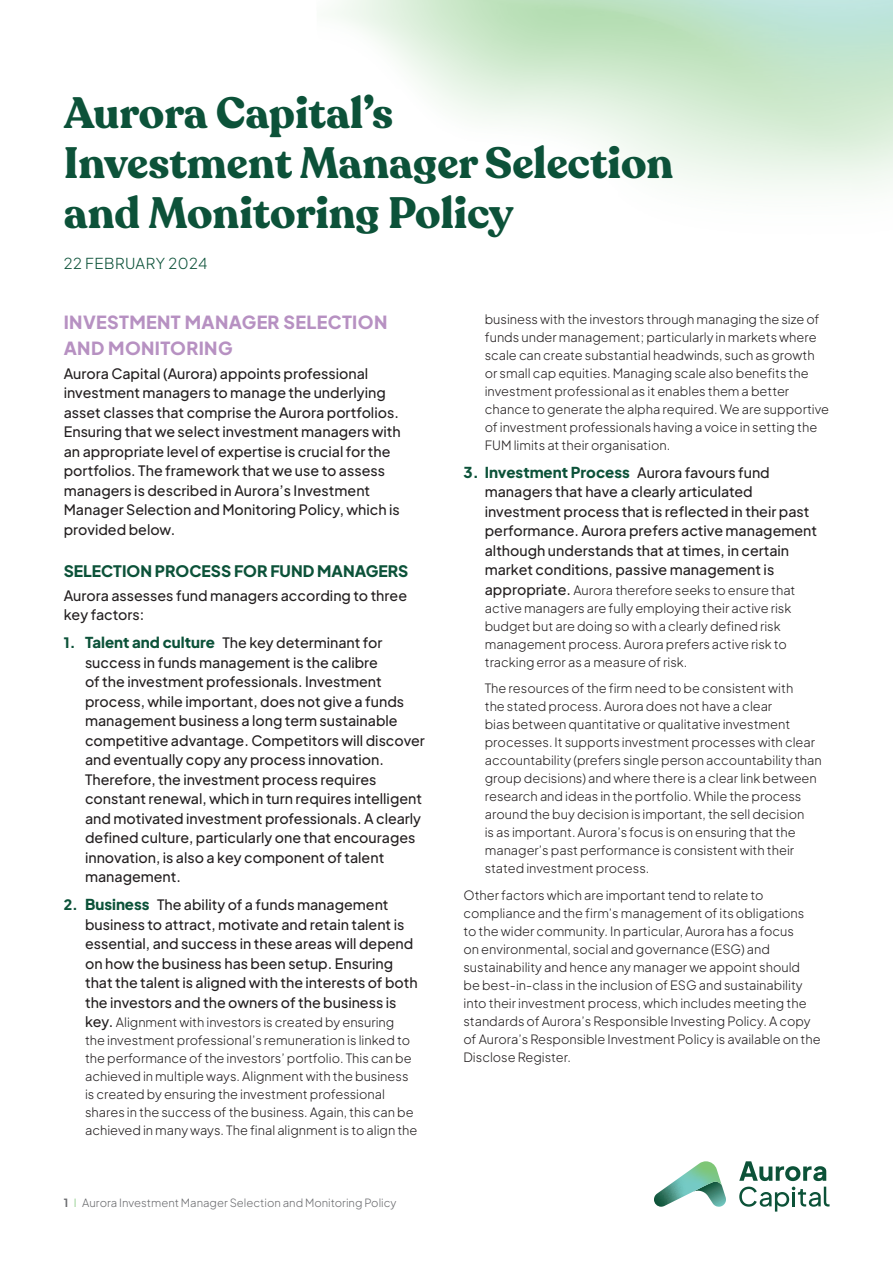
<style>
.page{position:relative;width:893px;height:1263px;background:#fff}
.page>*{position:absolute;margin:0;border:0;box-sizing:border-box;transform-origin:0 0}
.t1{font:700 43.5px/49.8px "Recoleta";color:#0c5239}
.t2{font:800 18px/25.5px "Plus Jakarta Sans";letter-spacing:.02em;color:#b791c2}
.t3{font:800 15.75px "Plus Jakarta Sans";color:#0c5239}
.t4{font:800 15px "Plus Jakarta Sans";color:#0c5239}
.t5{font:300 15px "Plus Jakarta Sans";letter-spacing:.03em;color:#0c5239}
.t6{font:500 14.25px/19.5px "Plus Jakarta Sans";color:#231f20}
.t7{font:300 12.75px/18px "Plus Jakarta Sans";color:#231f20}
.t8{font:300 11.25px "Plus Jakarta Sans";color:#6c6d70}
.s1{font-weight:800;color:#0c5239}
.s2{font-weight:800;font-size:15px;color:#0c5239}
.s3{font-weight:500;font-size:14.25px}
.s4{font-weight:700}
.s5{color:#82c77e}
.s6{font-weight:500;font-size:14.25px;color:#231f20}
</style>
<div class="page">
<svg style="left:739px;top:1161px;width:90px;height:50px"></svg>
<svg style="left:654px;top:1161px;width:72px;height:46px"></svg>
<h1 class="t1" style="left:64px;top:90px;width:611px">Aurora Capital’s<br>Investment Manager Selection and Monitoring Policy</h1>
<p class="t5" style="left:64px;top:251px;width:145px">22 FEBRUARY 2024</p>
<h2 class="t2" style="left:64px;top:308px;width:325px">INVESTMENT MANAGER SELECTION<br>AND MONITORING</h2>
<p class="t6" style="left:64px;top:362px;width:339px">Aurora Capital (Aurora) appoints professional investment managers to manage the underlying asset classes that comprise the Aurora portfolios.<br>Ensuring that we select investment managers with an appropriate level of expertise is crucial for the portfolios. The framework that we use to assess managers is described in Aurora’s Investment Manager Selection and Monitoring Policy, which is provided below.</p>
<p class="t3" style="left:64px;top:558px;width:346px">SELECTION PROCESS FOR FUND MANAGERS</p>
<p class="t6" style="left:64px;top:584px;width:345px">Aurora assesses fund managers according to three key factors:</p>
<p class="t6" style="left:85px;top:632px;width:341px;text-indent:-21px"><span class="s1">1.</span> <span class="s2">Talent and culture</span> The key determinant for success in funds management is the calibre<br>of the investment professionals. Investment process, while important, does not give a funds management business a long term sustainable competitive advantage. Competitors will discover and eventually copy any process innovation.<br>Therefore, the investment process requires constant renewal, which in turn requires intelligent and motivated investment professionals. A clearly defined culture, particularly one that encourages innovation, is also a key component of talent management.</p>
<p class="t6" style="left:85px;top:894px;width:334px;text-indent:-21px"><span class="s1">2.</span> <span class="s2">Business</span> The ability of a funds management business to attract, motivate and retain talent is essential, and success in these areas will depend on how the business has been setup. Ensuring that the talent is aligned with the interests of both the investors and the owners of the business is</p>
<p class="t7" style="left:85px;top:1012px;width:334px"><span class="s3">key.</span> Alignment with investors is created by ensuring the investment professional’s remuneration is linked to the performance of the investors’ portfolio. This can be achieved in multiple ways. Alignment with the business is created by ensuring the investment professional shares in the success of the business. Again, this can be achieved in many ways. The final alignment is to align the</p>
<p class="t8" style="left:64px;top:1193px;width:334px"><span class="s4">1</span> <span class="s5">I</span> Aurora Investment Manager Selection and Monitoring Policy</p>
<p class="t7" style="left:485px;top:309px;width:346px">business with the investors through managing the size of funds under management; particularly in markets where scale can create substantial headwinds, such as growth or small cap equities. Managing scale also benefits the investment professional as it enables them a better chance to generate the alpha required. We are supportive of investment professionals having a voice in setting the FUM limits at their organisation.</p>
<p class="t4" style="left:463px;top:460px;width:308px">3. Investment Process <span class="s6">Aurora favours fund</span></p>
<p class="t6" style="left:485px;top:481px;width:334px">managers that have a clearly articulated investment process that is reflected in their past performance. Aurora prefers active management although understands that at times, in certain market conditions, passive management is</p>
<p class="t7" style="left:485px;top:580px;width:312px"><span class="s3">appropriate.</span> Aurora therefore seeks to ensure that active managers are fully employing their active risk budget but are doing so with a clearly defined risk management process. Aurora prefers active risk to tracking error as a measure of risk.</p>
<p class="t7" style="left:485px;top:678px;width:338px">The resources of the firm need to be consistent with<br>the stated process. Aurora does not have a clear<br>bias between quantitative or qualitative investment processes. It supports investment processes with clear accountability (prefers single person accountability than group decisions) and where there is a clear link between research and ideas in the portfolio. While the process around the buy decision is important, the sell decision<br>is as important. Aurora’s focus is on ensuring that the manager’s past performance is consistent with their stated investment process.</p>
<p class="t7" style="left:463px;top:885px;width:359px">Other factors which are important tend to relate to compliance and the firm’s management of its obligations<br>to the wider community. In particular, Aurora has a focus<br>on environmental, social and governance (ESG) and sustainability and hence any manager we appoint should<br>be best-in-class in the inclusion of ESG and sustainability into their investment process, which includes meeting the standards of Aurora’s Responsible Investing Policy. A copy of Aurora’s Responsible Investment Policy is available on the Disclose Register.</p>
</div>
